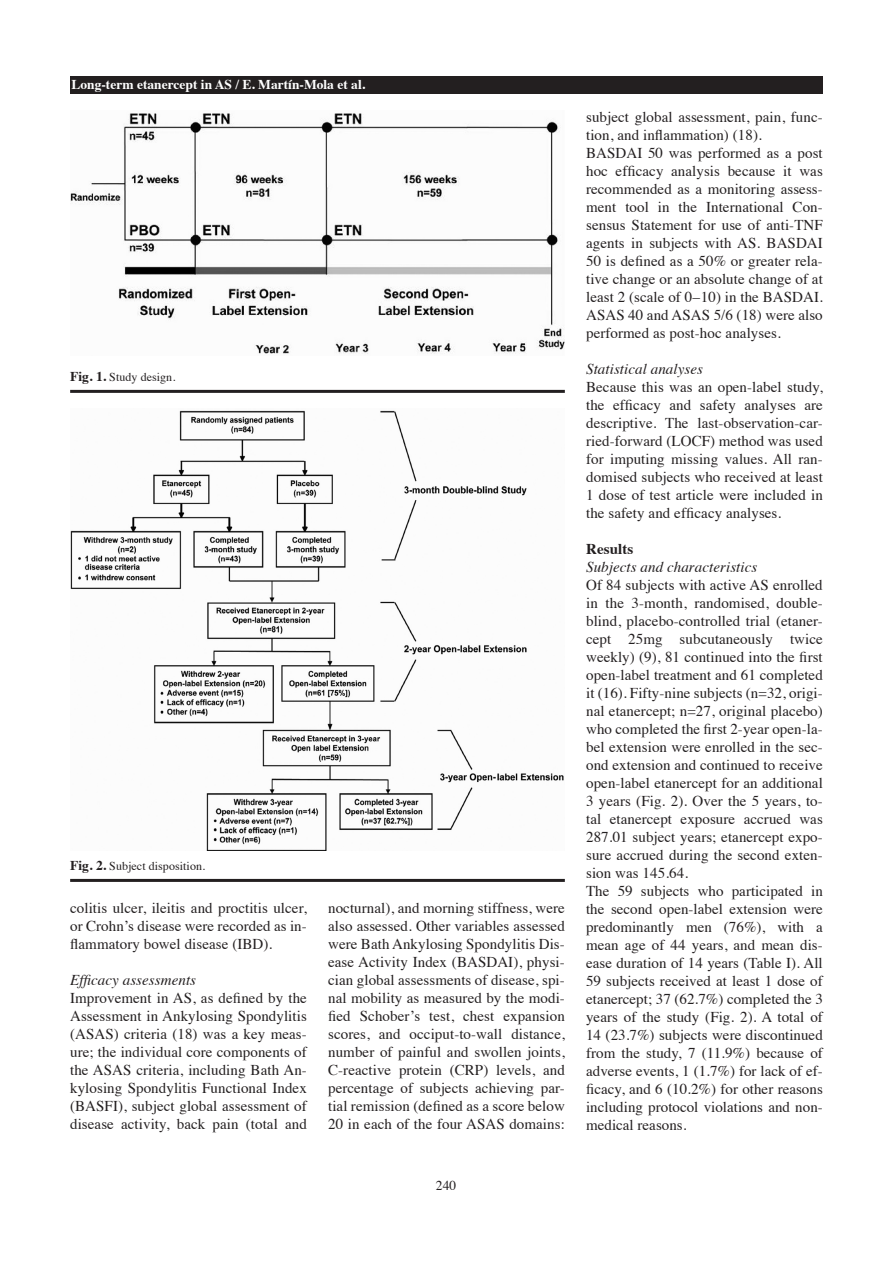
<style>
.page{position:relative;width:893px;height:1263px;background:#fff}
.page>*{position:absolute;margin:0;border:0;box-sizing:border-box;transform-origin:0 0}
.t1{font:15px/18px "Times";letter-spacing:.005em;color:#231f20;text-align:justify}
.t2{font:italic 15px "Times";letter-spacing:.005em;color:#231f20}
.t3{font:700 15px "Times";letter-spacing:.005em;color:#231f20}
.t4{font:700 13.5px "Times";color:#fff}
.t5{font:13.5px "Times";color:#231f20}
.t6{font:12px "Times";letter-spacing:.005em;color:#231f20}
.s1{font-weight:700;font-size:13.5px}
</style>
<div class="page">
<div style="left:70px;top:77px;width:753px;height:17px;background:#231f20"></div>
<img style="left:70px;top:113px;width:495px;height:241px">
<hr style="left:70px;top:390px;width:495px;height:3px;background:#231f20">
<img style="left:70px;top:410px;width:494px;height:440px">
<hr style="left:70px;top:879px;width:495px;height:3px;background:#231f20">
<p class="t4" style="left:71px;top:71px;width:295px">Long-term etanercept in AS / E. Martín-Mola et al.</p>
<p class="t6" style="left:70px;top:366px;width:107px"><span class="s1">Fig. 1.</span> Study design.</p>
<p class="t6" style="left:70px;top:855px;width:136px"><span class="s1">Fig. 2.</span> Subject disposition.</p>
<p class="t1" style="left:70px;top:898px;width:238px">colitis ulcer, ileitis and proctitis ulcer, or Crohn’s disease were recorded as in&shy;flammatory bowel disease (IBD).</p>
<p class="t2" style="left:70px;top:967px;width:127px">Efficacy assessments</p>
<p class="t1" style="left:70px;top:988px;width:238px">Improvement in AS, as defined by the Assessment in Ankylosing Spondylitis (ASAS) criteria (18) was a key meas&shy;ure; the individual core components of the ASAS criteria, including Bath An&shy;kylosing Spondylitis Functional Index (BASFI), subject global assessment of disease activity, back pain (total and</p>
<p class="t1" style="left:328px;top:898px;width:238px">nocturnal), and morning stiffness, were also assessed. Other variables assessed were Bath Ankylosing Spondylitis Dis&shy;ease Activity Index (BASDAI), physi&shy;cian global assessments of disease, spi&shy;nal mobility as measured by the modi&shy;fied Schober’s test, chest expansion scores, and occiput-to-wall distance, number of painful and swollen joints, C-reactive protein (CRP) levels, and percentage of subjects achieving par&shy;tial remission (defined as a score below 20 in each of the four ASAS domains:</p>
<p class="t5" style="left:436px;top:1172px;width:22px">240</p>
<p class="t1" style="left:586px;top:106px;width:238px;text-align:left">subject global assessment, pain, func&shy;tion, and inflammation) (18).<br>BASDAI 50 was performed as a post hoc efficacy analysis because it was recommended as a monitoring assess&shy;ment tool in the International Con&shy;sensus Statement for use of anti-TNF agents in subjects with AS. BASDAI 50 is defined as a 50% or greater rela&shy;tive change or an absolute change of at least 2 (scale of 0−10) in the BASDAI.<br>ASAS 40 and ASAS 5/6 (18) were also performed as post-hoc analyses.</p>
<p class="t2" style="left:586px;top:356px;width:118px">Statistical analyses</p>
<p class="t1" style="left:586px;top:376px;width:238px">Because this was an open-label study, the efficacy and safety analyses are descriptive. The last-observation-car&shy;ried-forward (LOCF) method was used for imputing missing values. All ran&shy;domised subjects who received at least 1 dose of test article were included in the safety and efficacy analyses.</p>
<p class="t3" style="left:586px;top:534px;width:49px">Results</p>
<p class="t2" style="left:586px;top:554px;width:173px">Subjects and characteristics</p>
<p class="t1" style="left:586px;top:574px;width:238px;text-align:left">Of 84 subjects with active AS enrolled in the 3-month, randomised, double&shy;blind, placebo-controlled trial (etaner&shy;cept 25mg subcutaneously twice weekly) (9), 81 continued into the first open-label treatment and 61 completed it (16). Fifty-nine subjects (n=32, origi&shy;nal etanercept; n=27, original placebo) who completed the first 2-year open-la&shy;bel extension were enrolled in the sec&shy;ond extension and continued to receive open-label etanercept for an additional 3 years (Fig. 2). Over the 5 years, to&shy;tal etanercept exposure accrued was 287.01 subject years; etanercept expo&shy;sure accrued during the second exten&shy;sion was 145.64.<br>The 59 subjects who participated in the second open-label extension were predominantly men (76%), with a mean age of 44 years, and mean dis&shy;ease duration of 14 years (Table I). All 59 subjects received at least 1 dose of etanercept; 37 (62.7%) completed the 3 years of the study (Fig. 2). A total of 14 (23.7%) subjects were discontinued from the study, 7 (11.9%) because of adverse events, 1 (1.7%) for lack of ef&shy;ficacy, and 6 (10.2%) for other reasons including protocol violations and non&shy;medical reasons.</p>
</div>
